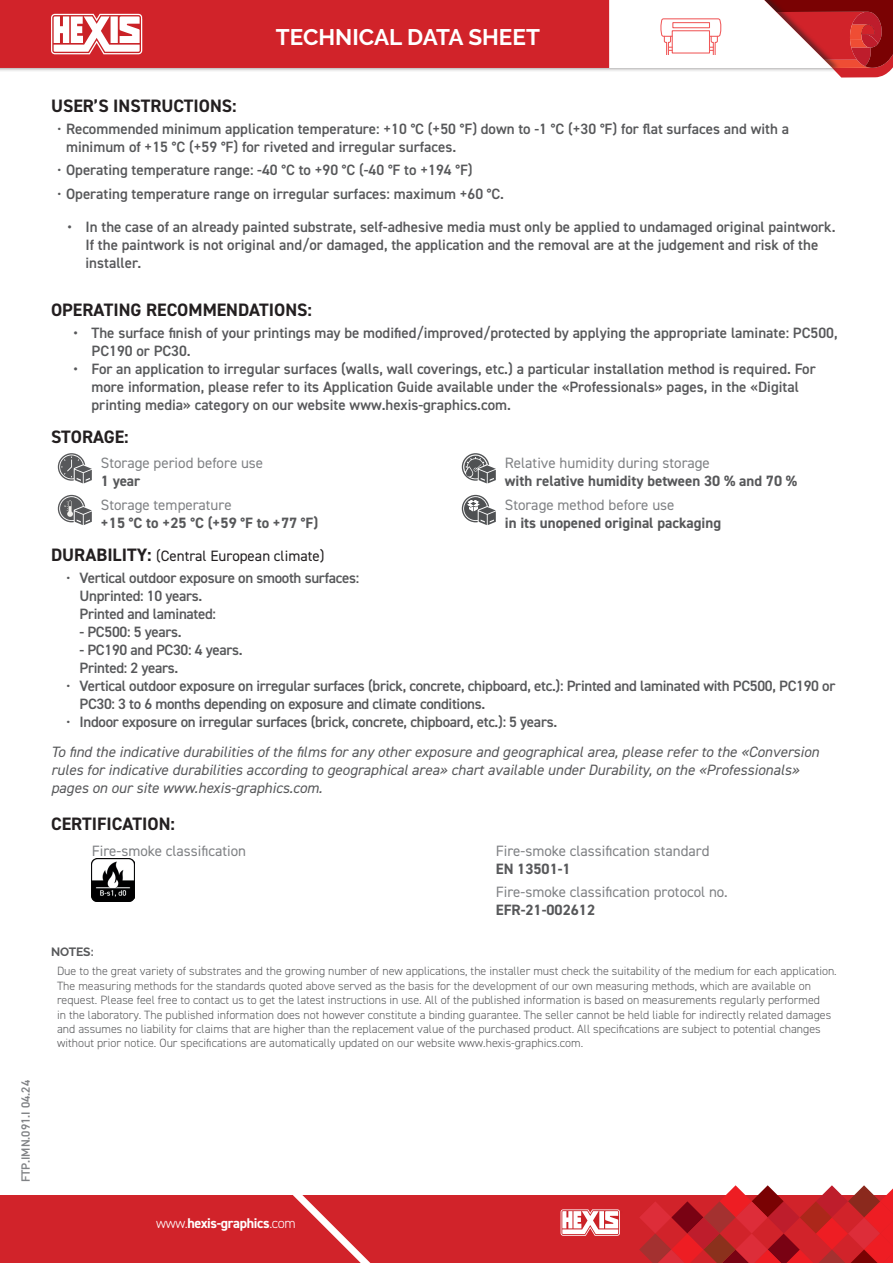
<style>
.page{position:relative;width:893px;height:1263px;background:#fff}
.page>*{position:absolute;margin:0;border:0;box-sizing:border-box;transform-origin:0 0}
.t1{font:700 22.5px "Raleway";color:#fff}
.t2{font:700 18px "DIN2014";color:#231f20}
.t3{font:600 15px/18px "DIN2014";color:#57585a}
.t4{font:italic 15px/30.5px "DIN2014";color:#57585a}
.t5{font:600 15px/18px "DIN2014";letter-spacing:-.02em;color:#57585a}
.t6{font:15px "DIN2014";color:#808285}
.t7{font:700 15px "DIN2014";color:#57585a}
.t8{font:15px "DIN2014";color:#231f20}
.t9{font:700 14.1px "DIN2014";letter-spacing:-.025em;color:#fff}
.t10{font:300 12px/14.4px "DIN2014";color:#57585a}
.t11{font:600 12px "DIN2014";color:#808285}
.t12{font:700 12px "Raleway";letter-spacing:-.01em;color:#57585a}
.s1{font-weight:400}
.s2{font-weight:700;font-size:18px}
.s3{font-style:normal}
.s4{font-weight:600;font-style:normal}
.s5{font-weight:300}
</style>
<div class="page">
<div style="left:0;top:0;width:841px;height:73px;background:#231f20;opacity:.6"></div>
<div style="left:0;top:0;width:609px;height:68px;background:#d1232a"></div>
<div style="left:0;top:1195px;width:893px;height:68px;background:#d1232a"></div>
<svg style="left:293px;top:1195px;width:78px;height:68px"></svg>
<svg style="left:51px;top:14px;width:95px;height:40px"></svg>
<svg style="left:561px;top:1209px;width:59px;height:27px;background:#edb6b8"></svg>
<svg style="left:639px;top:1185px;width:254px;height:78px"></svg>
<svg style="left:609px;top:0;width:284px;height:78px"></svg>
<svg style="left:58px;top:453px;width:34px;height:30px"></svg>
<svg style="left:58px;top:495px;width:34px;height:30px"></svg>
<svg style="left:462px;top:453px;width:34px;height:30px"></svg>
<svg style="left:462px;top:495px;width:34px;height:30px"></svg>
<img style="left:92px;top:859px;width:42px;height:42px">
<h1 class="t1" style="left:276px;top:24px;width:265px">TECHNICAL DATA SHEET</h1>
<p class="t11" style="left:18px;top:1182px;width:104px;rotate:-90deg">FTP.IMN.091.I 04.24</p>
<p class="t2" style="left:51px;top:94px;width:187px">USER’S INSTRUCTIONS:</p>
<p class="t3" style="left:66px;top:119px;width:724px;text-indent:-9px"><span class="s1">•</span> Recommended minimum application temperature: +10 °C (+50 °F) down to -1 °C (+30 °F) for flat surfaces and with a minimum of +15 °C (+59 °F) for riveted and irregular surfaces.</p>
<p class="t3" style="left:57px;top:161px;width:417px"><span class="s1">•</span> Operating temperature range: -40 °C to +90 °C (-40 °F to +194 °F)</p>
<p class="t3" style="left:57px;top:185px;width:449px"><span class="s1">•</span> Operating temperature range on irregular surfaces: maximum +60 °C.</p>
<p class="t3" style="left:86px;top:217px;width:751px;text-indent:-18px">• In the case of an already painted substrate, self-adhesive media must only be applied to undamaged original paintwork.<br>If the paintwork is not original and/or damaged, the application and the removal are at the judgement and risk of the installer.</p>
<p class="t2" style="left:51px;top:298px;width:262px">OPERATING RECOMMENDATIONS:</p>
<p class="t3" style="left:92px;top:323px;width:748px;text-indent:-18px">• The surface finish of your printings may be modified/improved/protected by applying the appropriate laminate: PC500,<br>PC190 or PC30.</p>
<p class="t3" style="left:92px;top:359px;width:726px;text-indent:-18px">• For an application to irregular surfaces (walls, wall coverings, etc.) a particular installation method is required. For more information, please refer to its Application Guide available under the «Professionals» pages, in the «Digital printing media» category on our website www.hexis-graphics.com.</p>
<p class="t2" style="left:51px;top:425px;width:79px">STORAGE:</p>
<p class="t6" style="left:101px;top:454px;width:164px">Storage period before use</p>
<p class="t7" style="left:101px;top:471px;width:41px">1 year</p>
<p class="t6" style="left:101px;top:495px;width:132px">Storage temperature</p>
<p class="t7" style="left:101px;top:513px;width:219px">+15 °C to +25 °C (+59 °F to +77 °F)</p>
<p class="t6" style="left:505px;top:454px;width:207px">Relative humidity during storage</p>
<p class="t7" style="left:505px;top:471px;width:294px">with relative humidity between 30 % and 70 %</p>
<p class="t6" style="left:505px;top:495px;width:171px">Storage method before use</p>
<p class="t7" style="left:505px;top:513px;width:218px">in its unopened original packaging</p>
<p class="t8" style="left:51px;top:546px;width:275px"><span class="s2">DURABILITY:</span> (Central European climate)</p>
<p class="t5" style="left:80px;top:568px;width:281px;text-indent:-13px"><span class="s1">•</span> Vertical outdoor exposure on smooth surfaces:<br>Unprinted: 10 years.<br>Printed and laminated:</p>
<p class="t5" style="left:80px;top:622px;width:104px">- PC500: 5 years.</p>
<p class="t5" style="left:80px;top:640px;width:165px">- PC190 and PC30: 4 years.<br>Printed: 2 years.</p>
<p class="t5" style="left:80px;top:676px;width:757px;text-indent:-14px"><span class="s1">•</span> Vertical outdoor exposure on irregular surfaces (brick, concrete, chipboard, etc.): Printed and laminated with PC500, PC190 or<br>PC30: 3 to 6 months depending on exposure and climate conditions.</p>
<p class="t4" style="left:51px;top:706px;width:770px;text-indent:15px"><span class="s3">•</span> <span class="s4">Indoor exposure on irregular surfaces (brick, concrete, chipboard, etc.): 5 years.<br></span>To find the indicative durabilities of the films for any other exposure and geographical area, please refer to the «Conversion</p>
<p class="t4" style="left:51px;top:761px;width:750px;line-height:18px">rules for indicative durabilities according to geographical area» chart available under Durability, on the «Professionals» pages on our site www.hexis-graphics.com.</p>
<p class="t2" style="left:51px;top:812px;width:126px">CERTIFICATION:</p>
<p class="t6" style="left:92px;top:841px;width:156px">Fire-smoke classification</p>
<p class="t6" style="left:496px;top:841px;width:215px">Fire-smoke classification standard</p>
<p class="t7" style="left:496px;top:859px;width:76px">EN 13501-1</p>
<p class="t6" style="left:496px;top:883px;width:234px">Fire-smoke classification protocol no.</p>
<p class="t7" style="left:496px;top:900px;width:101px">EFR-21-002612</p>
<p class="t12" style="left:51px;top:945px;width:44px">NOTES:</p>
<p class="t10" style="left:57px;top:964px;width:781px">Due to the great variety of substrates and the growing number of new applications, the installer must check the suitability of the medium for each application.<br>The measuring methods for the standards quoted above served as the basis for the development of our own measuring methods, which are available on request. Please feel free to contact us to get the latest instructions in use. All of the published information is based on measurements regularly performed<br>in the laboratory. The published information does not however constitute a binding guarantee. The seller cannot be held liable for indirectly related damages and assumes no liability for claims that are higher than the replacement value of the purchased product. All specifications are subject to potential changes without prior notice. Our specifications are automatically updated on our website www.hexis-graphics.com.</p>
<p class="t9" style="left:156px;top:1214px;width:141px"><span class="s5">www.</span>hexis-graphics<span class="s5">.com</span></p>
</div>
